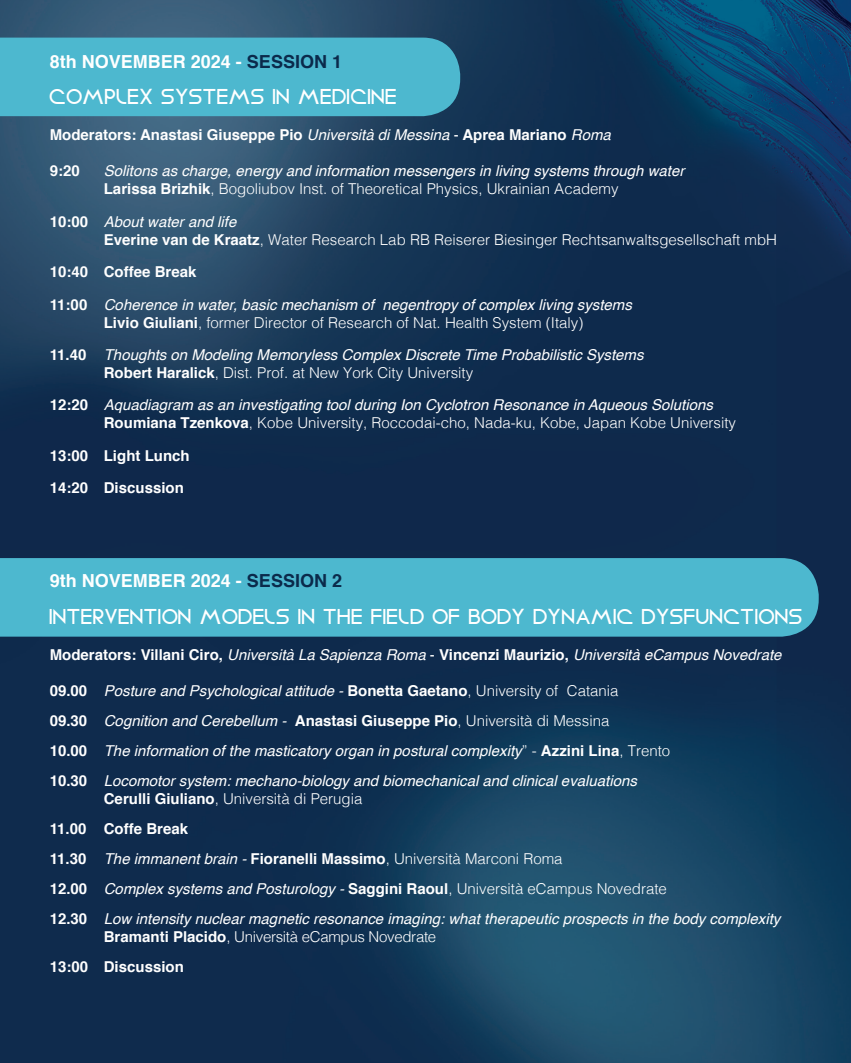
<style>
.page{position:relative;width:851px;height:1063px;background:#fff}
.page>*{position:absolute;margin:0;border:0;box-sizing:border-box;transform-origin:0 0}
.t1{font:700 18px "Helvetica";color:#fff}
.t2{font:15.75px "Circo";color:#fff}
.t3{font:italic 15px "Helvetica";color:#fff}
.t4{font:300 15px "Helvetica";color:#fff}
.t5{font:700 15px "Helvetica";color:#fff}
.t6{font:300 15px "Helvetica";letter-spacing:-.02em;color:#fff}
.s1{color:#0b2a4b}
.s2{font-weight:400;font-style:italic}
.s3{font-weight:400}
.s4{font-weight:700}
.s5{font-weight:700;font-style:normal}
.s6{font-style:normal}
.s7{font-weight:300;font-style:normal}
.s8{font-weight:300}
</style>
<div class="page">
<img style="left:0;top:0;width:850px;height:1063px">
<div style="left:0;top:38px;width:460px;height:78px;background:#4db8cf"></div>
<div style="left:0;top:558px;width:818px;height:79px;background:#4db8cf"></div>
<p class="t1" style="left:50px;top:47px;width:294px">8th NOVEMBER 2024 - <span class="s1">SESSION 1</span></p>
<p class="t2" style="left:50px;top:90px;width:349px">COMPLEX SYSTEMS IN MEDICINE</p>
<p class="t5" style="left:50px;top:123px;width:562px">Moderators: Anastasi Giuseppe Pio <span class="s2">Università di Messina</span> <span class="s3">-</span> Aprea Mariano <span class="s2">Roma</span></p>
<p class="t5" style="left:50px;top:159px;width:32px">9:20</p>
<p class="t3" style="left:104px;top:159px;width:582px">Solitons as charge, energy and information messengers in living systems through water</p>
<p class="t4" style="left:104px;top:176px;width:516px"><span class="s4">Larissa Brizhik</span>, Bogoliubov Inst. of Theoretical Physics, Ukrainian Academy</p>
<p class="t3" style="left:50px;top:210px;width:188px"><span class="s5">10:00</span> About water and life</p>
<p class="t4" style="left:104px;top:227px;width:674px"><span class="s4">Everine van de Kraatz</span>, Water Research Lab RB Reiserer Biesinger Rechtsanwaltsgesellschaft mbH</p>
<p class="t5" style="left:50px;top:260px;width:148px">10:40 Coffee Break</p>
<p class="t3" style="left:50px;top:293px;width:583px"><span class="s5">11:00</span> Coherence in water, basic mechanism of negentropy of complex living systems</p>
<p class="t4" style="left:104px;top:310px;width:481px"><span class="s4">Livio Giuliani</span>, former Director of Research of Nat. Health System (Italy)</p>
<p class="t3" style="left:50px;top:343px;width:595px"><span class="s5">11.40</span> Thoughts on Modeling Memoryless Complex Discrete Time Probabilistic Systems</p>
<p class="t4" style="left:104px;top:360px;width:371px"><span class="s4">Robert Haralick</span>, Dist. Prof. at New York City University</p>
<p class="t3" style="left:50px;top:393px;width:664px"><span class="s5">12:20</span> Aquadiagram as an investigating tool during Ion Cyclotron Resonance in Aqueous Solutions</p>
<p class="t4" style="left:104px;top:410px;width:633px"><span class="s4">Roumiana Tzenkova</span>, Kobe University, Roccodai-cho, Nada-ku, Kobe, Japan Kobe University</p>
<p class="t5" style="left:50px;top:443px;width:141px">13:00 Light Lunch</p>
<p class="t5" style="left:50px;top:476px;width:136px">14:20 Discussion</p>
<p class="t1" style="left:50px;top:566px;width:294px">9th NOVEMBER 2024 - <span class="s1">SESSION 2</span></p>
<p class="t2" style="left:50px;top:609px;width:754px">INTERVENTION MODELS IN THE FIELD OF BODY DYNAMIC DYSFUNCTIONS</p>
<p class="t3" style="left:50px;top:643px;width:733px"><span class="s5">Moderators: Villani Ciro,</span> Università La Sapienza Roma <span class="s6">-</span> <span class="s5">Vincenzi Maurizio,</span> Università eCampus Novedrate</p>
<p class="t3" style="left:50px;top:679px;width:570px"><span class="s5">09.00</span> Posture and Psychological attitude - <span class="s5">Bonetta Gaetano</span><span class="s7">, University of Catania</span></p>
<p class="t5" style="left:50px;top:708px;width:561px">09.30 <span class="s2">Cognition and Cerebellum -</span> Anastasi Giuseppe Pio<span class="s8">, Università di Messina</span></p>
<p class="t3" style="left:50px;top:739px;width:622px"><span class="s5">10.00</span> The information of the masticatory organ in postural complexity<span class="s7">” -</span> <span class="s5">Azzini Lina</span><span class="s7">, Trento</span></p>
<p class="t3" style="left:50px;top:769px;width:588px"><span class="s5">10.30</span> Locomotor system: mechano-biology and biomechanical and clinical evaluations</p>
<p class="t4" style="left:104px;top:786px;width:260px"><span class="s4">Cerulli Giuliano</span>, Università di Perugia</p>
<p class="t5" style="left:50px;top:816px;width:140px">11.00 Coffe Break</p>
<p class="t5" style="left:50px;top:846px;width:514px">11.30 <span class="s2">The immanent brain -</span> Fioranelli Massimo<span class="s8">, Università Marconi Roma</span></p>
<p class="t3" style="left:50px;top:877px;width:618px"><span class="s5">12.00</span> Complex systems and Posturology - <span class="s5">Saggini Raoul</span><span class="s7">, Università eCampus Novedrate</span></p>
<p class="t3" style="left:50px;top:907px;width:732px"><span class="s5">12.30</span> Low intensity nuclear magnetic resonance imaging: what therapeutic prospects in the body complexity</p>
<p class="t6" style="left:104px;top:924px;width:334px"><span class="s4">Bramanti Placido</span>, Università eCampus Novedrate</p>
<p class="t5" style="left:50px;top:954px;width:136px">13:00 Discussion</p>
</div>
